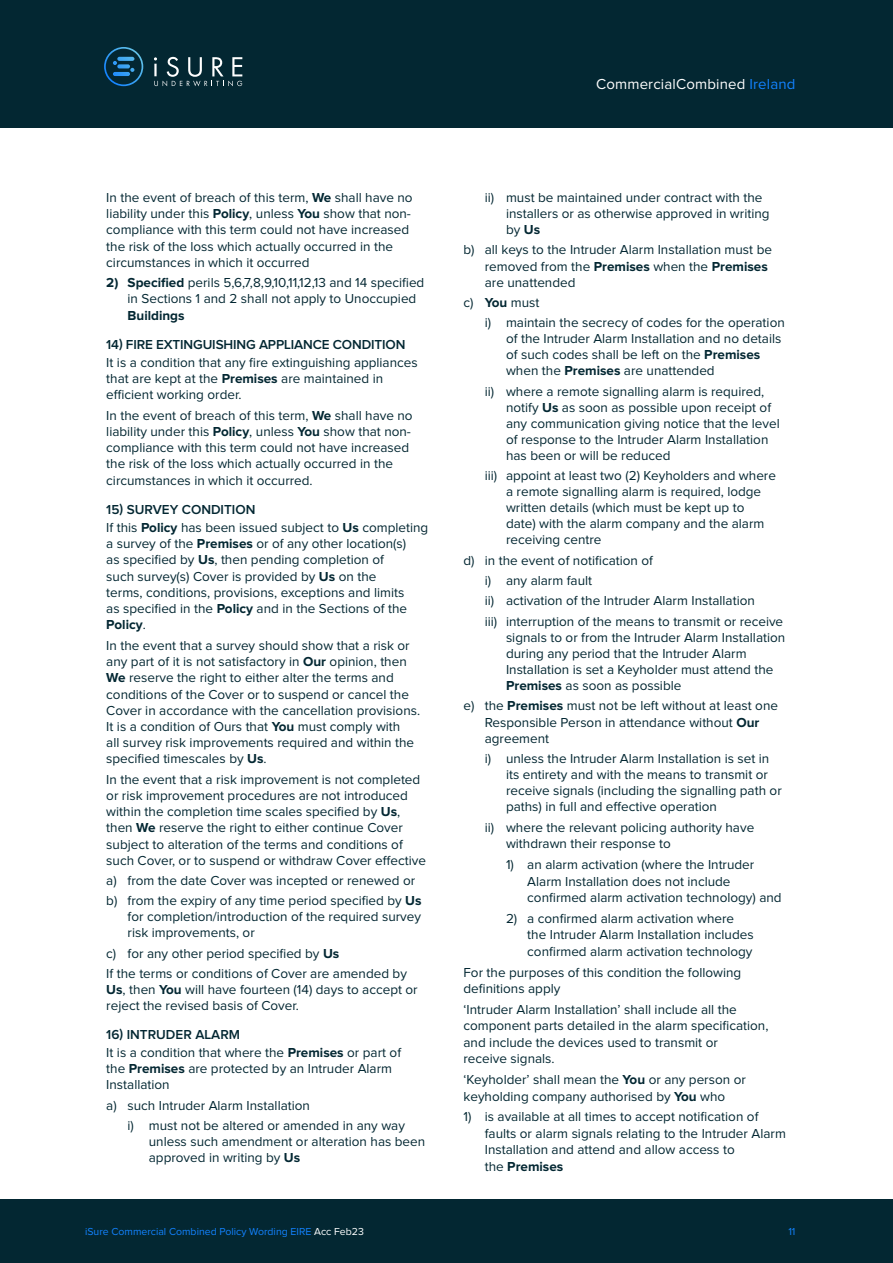
<style>
.page{position:relative;width:893px;height:1263px;background:#fff}
.page>*{position:absolute;margin:0;border:0;box-sizing:border-box;transform-origin:0 0}
.t1{font:15px "Proxima Nova";letter-spacing:.01em;color:#fff}
.t2{font:13.5px/16.2px "Proxima Nova";color:#032732}
.t3{font:600 13.5px "Proxima Nova";letter-spacing:-.01em;color:#032732}
.t4{font:700 13.5px "Proxima Nova";color:#032732}
.t5{font:10.5px "Proxima Nova";color:#1282ff}
.s1{color:#1282ff}
.s2{font-weight:700}
.s3{font-weight:600}
.s4{color:#fff}
</style>
<div class="page">
<div style="left:0;top:0;width:893px;height:128px;background:#032732"></div>
<div style="left:0;top:1199px;width:893px;height:64px;background:#032732"></div>
<svg style="left:154px;top:57px;width:88px;height:29px"></svg>
<svg style="left:104px;top:47px;width:39px;height:39px"></svg>
<p class="t1" style="left:596px;top:75px;width:201px">CommercialCombined <span class="s1">Ireland</span></p>
<p class="t2" style="left:106px;top:190px;width:308px">In the event of breach of this term, <span class="s2">We</span> shall have no liability under this <span class="s2">Policy</span>, unless <span class="s2">You</span> show that non&shy;compliance with this term could not have increased the risk of the loss which actually occurred in the circumstances in which it occurred</p>
<p class="t2" style="left:128px;top:275px;width:298px;text-indent:-21px"><span class="s2">2) Specified</span> perils 5,6,7,8,9,10,11,12,13 and 14 specified in Sections 1 and 2 shall not apply to Unoccupied</p>
<p class="t4" style="left:128px;top:309px;width:59px">Buildings</p>
<p class="t3" style="left:106px;top:338px;width:301px">14) FIRE EXTINGUISHING APPLIANCE CONDITION</p>
<p class="t2" style="left:106px;top:355px;width:313px">It is a condition that any fire extinguishing appliances that are kept at the <span class="s2">Premises</span> are maintained in efficient working order.</p>
<p class="t2" style="left:106px;top:407px;width:308px">In the event of breach of this term, <span class="s2">We</span> shall have no liability under this <span class="s2">Policy</span>, unless <span class="s2">You</span> show that non&shy;compliance with this term could not have increased the risk of the loss which actually occurred in the circumstances in which it occurred.</p>
<p class="t2" style="left:106px;top:500px;width:323px;line-height:18.3px"><span class="s3">15) SURVEY CONDITION<br></span>If this <span class="s2">Policy</span> has been issued subject to <span class="s2">Us</span> completing</p>
<p class="t2" style="left:106px;top:536px;width:302px">a survey of the <span class="s2">Premises</span> or of any other location(s) as specified by <span class="s2">Us</span>, then pending completion of such survey(s) Cover is provided by <span class="s2">Us</span> on the terms, conditions, provisions, exceptions and limits as specified in the <span class="s2">Policy</span> and in the Sections of the <span class="s2">Policy</span>.</p>
<p class="t2" style="left:106px;top:637px;width:315px">In the event that a survey should show that a risk or any part of it is not satisfactory in <span class="s2">Our</span> opinion, then <span class="s2">We</span> reserve the right to either alter the terms and conditions of the Cover or to suspend or cancel the Cover in accordance with the cancellation provisions.<br>It is a condition of Ours that <span class="s2">You</span> must comply with<br>all survey risk improvements required and within the specified timescales by <span class="s2">Us</span>.</p>
<p class="t2" style="left:106px;top:771px;width:321px">In the event that a risk improvement is not completed or risk improvement procedures are not introduced within the completion time scales specified by <span class="s2">Us</span>, then <span class="s2">We</span> reserve the right to either continue Cover subject to alteration of the terms and conditions of such Cover, or to suspend or withdraw Cover effective</p>
<p class="t2" style="left:106px;top:871px;width:317px;line-height:20.2px">a) from the date Cover was incepted or renewed or b) from the expiry of any time period specified by <span class="s2">Us</span></p>
<p class="t2" style="left:128px;top:909px;width:295px">for completion/introduction of the required survey risk improvements, or</p>
<p class="t2" style="left:106px;top:943px;width:302px;line-height:20.2px">c) for any other period specified by <span class="s2">Us<br></span>If the terms or conditions of Cover are amended by</p>
<p class="t2" style="left:106px;top:982px;width:313px"><span class="s2">Us</span>, then <span class="s2">You</span> will have fourteen (14) days to accept or reject the revised basis of Cover.</p>
<p class="t2" style="left:106px;top:1026px;width:296px;line-height:18.1px"><span class="s3">16) INTRUDER ALARM<br></span>It is a condition that where the <span class="s2">Premises</span> or part of</p>
<p class="t2" style="left:106px;top:1061px;width:287px">the <span class="s2">Premises</span> are protected by an Intruder Alarm<br>Installation</p>
<p class="t2" style="left:128px;top:1095px;width:279px;line-height:20.2px;text-indent:-21px">a) such Intruder Alarm Installation<br>i) must not be altered or amended in any way</p>
<p class="t2" style="left:149px;top:1134px;width:278px">unless such amendment or alteration has been approved in writing by <span class="s2">Us</span></p>
<p class="t2" style="left:506px;top:190px;width:265px;text-indent:-21px">ii) must be maintained under contract with the installers or as otherwise approved in writing by <span class="s2">Us</span></p>
<p class="t2" style="left:485px;top:242px;width:289px;text-indent:-21px">b) all keys to the Intruder Alarm Installation must be removed from the <span class="s2">Premises</span> when the <span class="s2">Premises </span>are unattended</p>
<p class="t2" style="left:485px;top:292px;width:302px;line-height:20.2px;text-indent:-21px">c) <span class="s2">You</span> must<br>i) maintain the secrecy of codes for the operation</p>
<p class="t2" style="left:506px;top:331px;width:277px">of the Intruder Alarm Installation and no details of such codes shall be left on the <span class="s2">Premises </span>when the <span class="s2">Premises</span> are unattended</p>
<p class="t2" style="left:506px;top:383px;width:275px;text-indent:-21px">ii) where a remote signalling alarm is required, notify <span class="s2">Us</span> as soon as possible upon receipt of any communication giving notice that the level of response to the Intruder Alarm Installation has been or will be reduced</p>
<p class="t2" style="left:506px;top:468px;width:271px;text-indent:-21px">iii) appoint at least two (2) Keyholders and where a remote signalling alarm is required, lodge written details (which must be kept up to date) with the alarm company and the alarm receiving centre</p>
<p class="t2" style="left:485px;top:550px;width:300px;line-height:20.2px;text-indent:-21px">d) in the event of notification of<br>i) any alarm fault<br>ii) activation of the Intruder Alarm Installation<br>iii) interruption of the means to transmit or receive</p>
<p class="t2" style="left:506px;top:629px;width:281px">signals to or from the Intruder Alarm Installation during any period that the Intruder Alarm Installation is set a Keyholder must attend the <span class="s2">Premises</span> as soon as possible</p>
<p class="t2" style="left:485px;top:698px;width:295px;text-indent:-21px">e) the <span class="s2">Premises</span> must not be left without at least one<br>Responsible Person in attendance without <span class="s2">Our </span>agreement</p>
<p class="t2" style="left:506px;top:751px;width:277px;text-indent:-21px">i) unless the Intruder Alarm Installation is set in its entirety and with the means to transmit or receive signals (including the signalling path or paths) in full and effective operation</p>
<p class="t2" style="left:506px;top:819px;width:250px;text-indent:-21px">ii) where the relevant policing authority have withdrawn their response to</p>
<p class="t2" style="left:527px;top:857px;width:256px;text-indent:-21px">1) an alarm activation (where the Intruder<br>Alarm Installation does not include confirmed alarm activation technology) and</p>
<p class="t2" style="left:527px;top:910px;width:228px;text-indent:-21px">2) a confirmed alarm activation where the Intruder Alarm Installation includes confirmed alarm activation technology</p>
<p class="t2" style="left:463px;top:964px;width:279px">For the purposes of this condition the following definitions apply</p>
<p class="t2" style="left:463px;top:1001px;width:306px">‘Intruder Alarm Installation’ shall include all the component parts detailed in the alarm specification, and include the devices used to transmit or<br>receive signals.</p>
<p class="t2" style="left:463px;top:1071px;width:284px">‘Keyholder’ shall mean the <span class="s2">You</span> or any person or keyholding company authorised by <span class="s2">You</span> who</p>
<p class="t2" style="left:485px;top:1109px;width:303px;text-indent:-21px">1) is available at all times to accept notification of faults or alarm signals relating to the Intruder Alarm Installation and attend and allow access to<br>the <span class="s2">Premises</span></p>
<p class="t5" style="left:85px;top:1226px;width:280px">iSure Commercial Combined Policy Wording EIRE <span class="s4">Acc Feb23</span></p>
<p class="t5" style="left:788px;top:1226px;width:9px">11</p>
</div>
